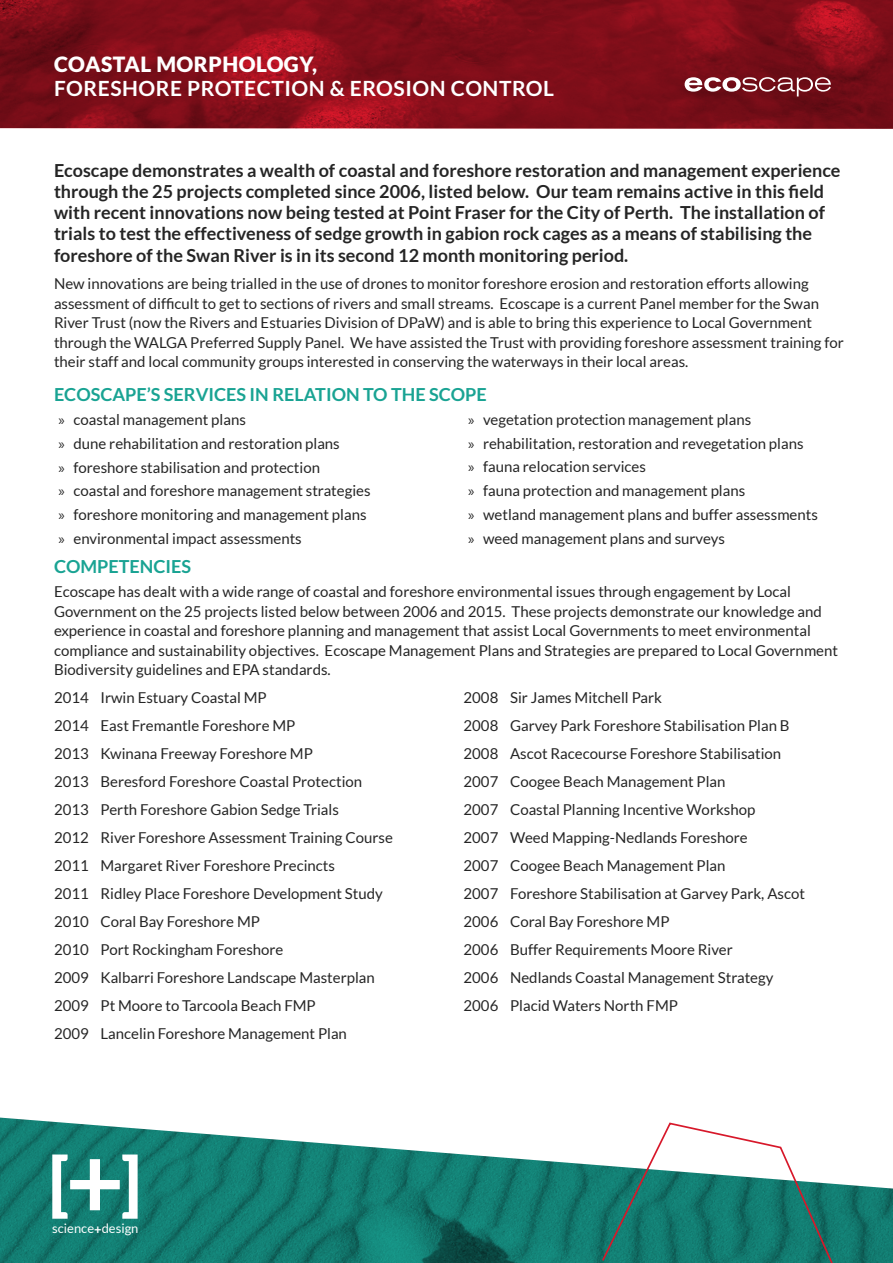
<style>
.page{position:relative;width:893px;height:1263px;background:#fff}
.page>*{position:absolute;margin:0;border:0;box-sizing:border-box;transform-origin:0 0}
.t1{font:700 21px "Lato";letter-spacing:.025em;color:#fff}
.t2{font:900 21px "Lato";letter-spacing:.025em;color:#fff}
.t3{font:700 18px/21px "Lato";color:#252525}
.t4{font:700 18px "Lato";color:#19a393}
.t5{font:15px/28px "Lato";color:#252525}
.t6{font:12.9px "Lato";color:#fff}
.s1{font-family:"Myriad Pro"}
.s2{font-weight:700}
</style>
<div class="page">
<svg style="left:0;top:1188px;width:893px;height:75px;background:#12796e"></svg>
<svg style="left:0;top:1117px;width:885px;height:71px"></svg>
<svg style="left:600px;top:1121px;width:240px;height:142px"></svg>
<svg style="left:52px;top:1154px;width:86px;height:65px"></svg>
<svg style="left:0;top:0;width:893px;height:129px;background:#820f1a"></svg>
<svg style="left:685px;top:77px;width:146px;height:19px"></svg>
<h1 class="t2" style="left:54px;top:52px;width:265px">COASTAL MORPHOLOGY,</h1>
<h1 class="t1" style="left:54px;top:77px;width:501px">FORESHORE PROTECTION &amp; EROSION CONTROL</h1>
<p class="t3" style="left:54px;top:160px;width:788px">Ecoscape demonstrates a wealth of coastal and foreshore restoration and management experience through the 25 projects completed since 2006, listed below. Our team remains active in this field with recent innovations now being tested at Point Fraser for the City of Perth. The installation of trials to test the effectiveness of sedge growth in gabion rock cages as a means of stabilising the foreshore of the Swan River is in its second 12 month monitoring period.</p>
<p class="t5" style="left:54px;top:274px;width:791px;line-height:19.5px">New innovations are being trialled in the use of drones to monitor foreshore erosion and restoration efforts allowing assessment of difficult to get to sections of rivers and small streams. Ecoscape is a current Panel member for the Swan River Trust (now the Rivers and Estuaries Division of DPaW) and is able to bring this experience to Local Government through the WALGA Preferred Supply Panel. We have assisted the Trust with providing foreshore assessment training for their staff and local community groups interested in conserving the waterways in their local areas.</p>
<p class="t4" style="left:54px;top:384px;width:434px">ECOSCAPE’S SERVICES IN RELATION TO THE SCOPE</p>
<p class="t5" style="left:58px;top:408px;width:314px;line-height:23.7px"><span class="s1">»</span> coastal management plans<br><span class="s1">»</span> dune rehabilitation and restoration plans<br><span class="s1">»</span> foreshore stabilisation and protection<br><span class="s1">»</span> coastal and foreshore management strategies <span class="s1">»</span> foreshore monitoring and management plans <span class="s1">»</span> environmental impact assessments</p>
<p class="t5" style="left:468px;top:408px;width:351px;line-height:23.7px"><span class="s1">»</span> vegetation protection management plans<br><span class="s1">»</span> rehabilitation, restoration and revegetation plans<br><span class="s1">»</span> fauna relocation services<br><span class="s1">»</span> fauna protection and management plans<br><span class="s1">»</span> wetland management plans and buffer assessments <span class="s1">»</span> weed management plans and surveys</p>
<p class="t4" style="left:54px;top:556px;width:138px">COMPETENCIES</p>
<p class="t5" style="left:54px;top:582px;width:786px;line-height:19.5px">Ecoscape has dealt with a wide range of coastal and foreshore environmental issues through engagement by Local Government on the 25 projects listed below between 2006 and 2015. These projects demonstrate our knowledge and experience in coastal and foreshore planning and management that assist Local Governments to meet environmental compliance and sustainability objectives. Ecoscape Management Plans and Strategies are prepared to Local Government Biodiversity guidelines and EPA standards.</p>
<p class="t5" style="left:54px;top:683px;width:340px">2014 Irwin Estuary Coastal MP<br>2014 East Fremantle Foreshore MP<br>2013 Kwinana Freeway Foreshore MP<br>2013 Beresford Foreshore Coastal Protection 2013 Perth Foreshore Gabion Sedge Trials<br>2012 River Foreshore Assessment Training Course 2011 Margaret River Foreshore Precincts<br>2011 Ridley Place Foreshore Development Study 2010 Coral Bay Foreshore MP<br>2010 Port Rockingham Foreshore<br>2009 Kalbarri Foreshore Landscape Masterplan 2009 Pt Moore to Tarcoola Beach FMP<br>2009 Lancelin Foreshore Management Plan</p>
<p class="t5" style="left:464px;top:683px;width:343px">2008 Sir James Mitchell Park<br>2008 Garvey Park Foreshore Stabilisation Plan B 2008 Ascot Racecourse Foreshore Stabilisation 2007 Coogee Beach Management Plan<br>2007 Coastal Planning Incentive Workshop<br>2007 Weed Mapping-Nedlands Foreshore<br>2007 Coogee Beach Management Plan<br>2007 Foreshore Stabilisation at Garvey Park, Ascot 2006 Coral Bay Foreshore MP<br>2006 Buffer Requirements Moore River<br>2006 Nedlands Coastal Management Strategy 2006 Placid Waters North FMP</p>
<p class="t6" style="left:52px;top:1221px;width:88px">science<span class="s2">+</span>design</p>
</div>
